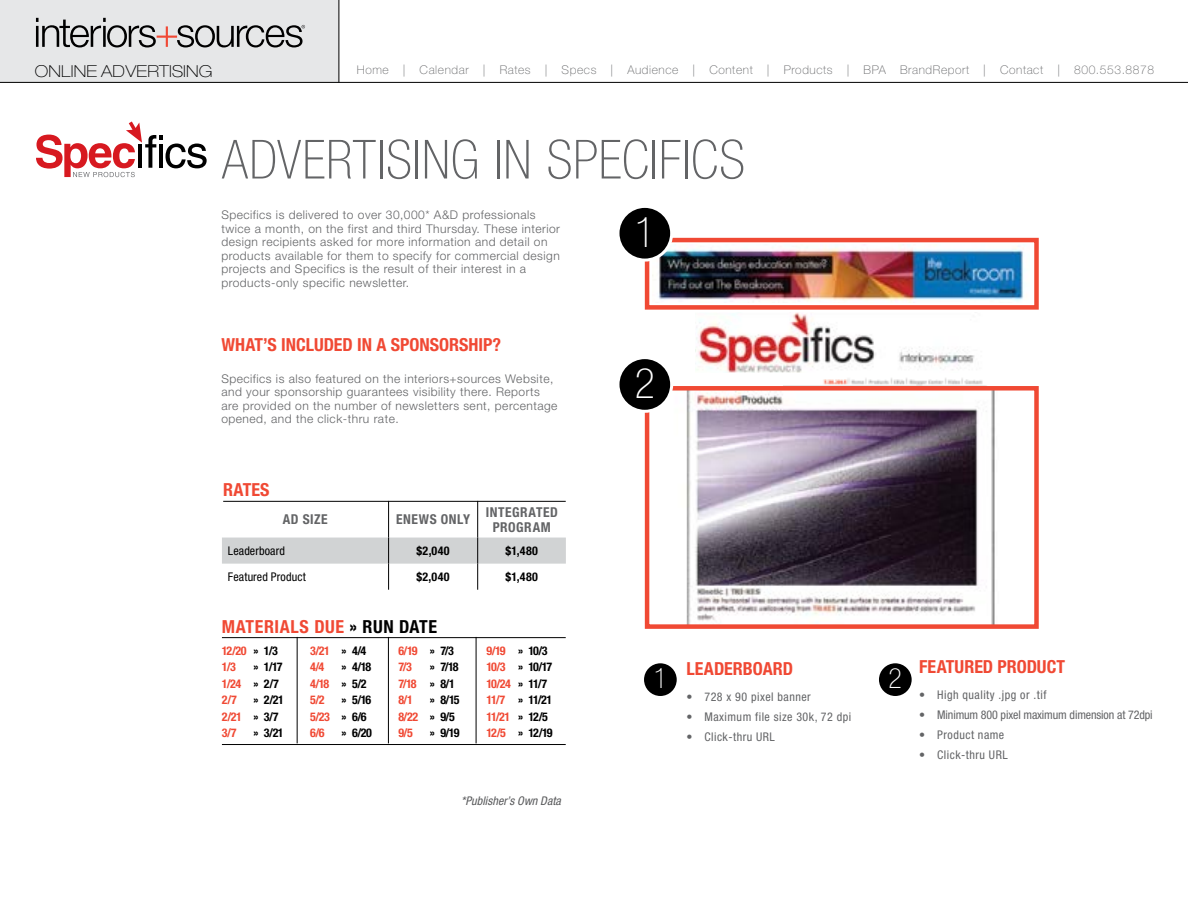
<style>
.page{position:relative;width:1188px;height:918px;background:#fff}
.page>*{position:absolute;margin:0;border:0;box-sizing:border-box;transform-origin:0 0}
.t1{font:100 condensed 54px "Helvetica Neue LT Std";letter-spacing:.01em;color:#636466}
.t2{font:100 condensed 42px "Helvetica Neue LT Std";color:#fff}
.t3{font:100 condensed 27.9px "Helvetica Neue LT Std";color:#fff}
.t4{font:700 condensed 18px "Helvetica Neue LT Std";color:#f04934}
.t5{font:700 condensed 18px "Helvetica Neue LT Std";letter-spacing:.035em;color:#f04934}
.t6{font:100 expanded 16.5px "Helvetica Neue LT Std";letter-spacing:.01em;color:#000}
.t7{font:700 condensed 13.65px/15px "Helvetica Neue LT Std";letter-spacing:.04em;color:#636466;text-align:center}
.t8{font:300 12px/13.5px "Helvetica Neue LT Std";letter-spacing:.04em;color:#636466}
.t9{font:700 condensed 12px/16.5px "Helvetica Neue LT Std";letter-spacing:-.085em;color:#000}
.t10{font:condensed 12px "Helvetica Neue LT Std";letter-spacing:.04em;color:#636466}
.t11{font:100 12px "Helvetica Neue LT Std";letter-spacing:.05em;color:#636466}
.t12{font:condensed 12px "Helvetica Neue LT Std";letter-spacing:-.01em;color:#636466}
.t13{font:700 condensed 12px/16.5px "Helvetica Neue LT Std";letter-spacing:-.065em;color:#f04934}
.t14{font:condensed 12px "Helvetica Neue LT Std";letter-spacing:.01em;color:#000}
.t15{font:italic condensed 12px "Helvetica Neue LT Std";letter-spacing:.005em;color:#58595b}
.s1{color:#000}
.s2{color:#f04934}
</style>
<div class="page">
<div style="left:0;top:0;width:339px;height:82px;background:#e6e7e8"></div>
<hr style="left:0;top:82px;width:1188px;height:1px;background:#000">
<svg style="left:36px;top:18px;width:269px;height:29px"></svg>
<hr style="left:339px;top:0;width:1px;height:82px;background:#000">
<div style="left:643px;top:662px;width:35px;height:36px;background:#000;border-radius:50%"></div>
<div style="left:641px;top:660px;width:39px;height:39px;border:3px solid #fff;border-radius:50%"></div>
<div style="left:877px;top:662px;width:36px;height:36px;background:#000;border-radius:50%"></div>
<div style="left:876px;top:660px;width:39px;height:39px;border:3px solid #fff;border-radius:50%"></div>
<hr style="left:388px;top:501px;width:1px;height:37px;background:#000">
<hr style="left:477px;top:501px;width:1px;height:37px;background:#000">
<svg style="left:222px;top:538px;width:344px;height:52px"></svg>
<hr style="left:223px;top:501px;width:343px;height:1px;background:#000">
<hr style="left:388px;top:637px;width:1px;height:106px;background:#000">
<hr style="left:297px;top:637px;width:1px;height:106px;background:#000">
<hr style="left:476px;top:637px;width:1px;height:106px;background:#000">
<hr style="left:222px;top:744px;width:344px;height:1px;background:#000">
<hr style="left:222px;top:637px;width:344px;height:1px;background:#000">
<svg style="left:36px;top:122px;width:171px;height:55px"></svg>
<img style="left:652px;top:245px;width:372px;height:58px">
<img style="left:686px;top:391px;width:309px;height:233px">
<div style="left:645px;top:238px;width:394px;height:72px;border:4px solid #f04934"></div>
<div style="left:618px;top:206px;width:54px;height:54px;background:#000;border-radius:50%"></div>
<div style="left:616px;top:205px;width:57px;height:57px;border:3px solid #fff;border-radius:50%"></div>
<img style="left:783px;top:378px;width:204px;height:8px">
<div style="left:645px;top:386px;width:394px;height:243px;border:4px solid #f04934"></div>
<div style="left:618px;top:358px;width:54px;height:53px;background:#000;border-radius:50%"></div>
<div style="left:616px;top:356px;width:57px;height:57px;border:3px solid #fff;border-radius:50%"></div>
<img style="left:696px;top:312px;width:279px;height:60px">
<h3 class="t6" style="left:35px;top:62px;width:179px">ONLINE ADVERTISING</h3>
<p class="t11" style="left:357px;top:63px;width:799px">Home | Calendar | Rates | Specs | Audience | Content | Products | BPA BrandReport | Contact | 800.553.8878</p>
<h1 class="t1" style="left:222px;top:129px;width:525px">ADVERTISING IN SPECIFICS</h1>
<p class="t8" style="left:221px;top:208px;width:340px">Specifics is delivered to over 30,000* A&amp;D professionals twice a month, on the first and third Thursday. These interior design recipients asked for more information and detail on products available for them to specify for commercial design projects and Specifics is the result of their interest in a products-only specific newsletter.</p>
<h3 class="t4" style="left:221px;top:334px;width:281px">WHAT’S INCLUDED IN A SPONSORSHIP?</h3>
<p class="t8" style="left:221px;top:372px;width:338px">Specifics is also featured on the interiors+sources Website, and your sponsorship guarantees visibility there. Reports are provided on the number of newsletters sent, percentage opened, and the click-thru rate.</p>
<h3 class="t4" style="left:223px;top:479px;width:48px">RATES</h3>
<p class="t7" style="left:283px;top:512px;width:46px">AD SIZE</p>
<p class="t7" style="left:396px;top:512px;width:75px">ENEWS ONLY</p>
<p class="t7" style="left:486px;top:504px;width:74px">INTEGRATED<br>PROGRAM</p>
<p class="t14" style="left:228px;top:544px;width:59px">Leaderboard</p>
<p class="t9" style="left:417px;top:542px;width:35px">$2,040</p>
<p class="t9" style="left:506px;top:542px;width:34px">$1,480</p>
<p class="t14" style="left:228px;top:570px;width:79px">Featured Product</p>
<p class="t9" style="left:417px;top:568px;width:35px">$2,040</p>
<p class="t9" style="left:506px;top:568px;width:34px">$1,480</p>
<h3 class="t5" style="left:222px;top:615px;width:217px">MATERIALS DUE <span class="s1">» RUN DATE</span></h3>
<p class="t13" style="left:222px;top:642px;width:57px">12/20 <span class="s1">» 1/3<br></span>1/3</p>
<p class="t9" style="left:222px;top:659px;width:62px;text-indent:32px">» 1/17<br><span class="s2">1/24</span> » 2/7<br><span class="s2">2/7</span></p>
<p class="t9" style="left:222px;top:692px;width:63px;text-indent:32px">» 2/21<br><span class="s2">2/21</span> » 3/7<br><span class="s2">3/7</span></p>
<p class="t9" style="left:253px;top:725px;width:32px">» 3/21</p>
<p class="t13" style="left:310px;top:642px;width:58px">3/21 <span class="s1">» 4/4<br></span>4/4</p>
<p class="t9" style="left:310px;top:659px;width:63px;text-indent:32px">» 4/18<br><span class="s2">4/18</span> » 5/2<br><span class="s2">5/2</span></p>
<p class="t9" style="left:310px;top:692px;width:63px;text-indent:32px">» 5/16<br><span class="s2">5/23</span> » 6/6<br><span class="s2">6/6</span></p>
<p class="t9" style="left:342px;top:725px;width:32px">» 6/20</p>
<p class="t13" style="left:398px;top:642px;width:57px">6/19 <span class="s1">» 7/3<br></span>7/3</p>
<p class="t9" style="left:398px;top:659px;width:62px;text-indent:32px">» 7/18<br><span class="s2">7/18</span> » 8/1<br><span class="s2">8/1</span></p>
<p class="t9" style="left:398px;top:692px;width:63px;text-indent:32px">» 8/15<br><span class="s2">8/22</span> » 9/5<br><span class="s2">9/5</span></p>
<p class="t9" style="left:430px;top:725px;width:31px">» 9/19</p>
<p class="t9" style="left:487px;top:642px;width:68px"><span class="s2">9/19</span> » 10/3<br><span class="s2">10/3</span> » 10/17<br><span class="s2">10/24</span> » 11/7<br><span class="s2">11/7</span> » 11/21<br><span class="s2">11/21</span> » 12/5<br><span class="s2">12/5</span> » 12/19</p>
<p class="t15" style="left:461px;top:794px;width:101px">*Publisher’s Own Data</p>
<h2 class="t2" style="left:635px;top:209px;width:22px">1</h2>
<h2 class="t2" style="left:635px;top:360px;width:22px">2</h2>
<h3 class="t4" style="left:687px;top:658px;width:108px">LEADERBOARD</h3>
<p class="t10" style="left:687px;top:690px;width:126px">• 728 x 90 pixel banner</p>
<p class="t10" style="left:687px;top:710px;width:166px">• Maximum file size 30k, 72 dpi</p>
<p class="t10" style="left:687px;top:730px;width:90px">• Click-thru URL</p>
<h3 class="t3" style="left:654px;top:663px;width:15px">1</h3>
<h3 class="t3" style="left:889px;top:663px;width:15px">2</h3>
<h3 class="t4" style="left:919px;top:656px;width:147px">FEATURED PRODUCT</h3>
<p class="t10" style="left:919px;top:687px;width:129px">• High quality .jpg or .tif</p>
<p class="t12" style="left:919px;top:708px;width:235px">• Minimum 800 pixel maximum dimension at 72dpi</p>
<p class="t10" style="left:919px;top:728px;width:87px">• Product name</p>
<p class="t10" style="left:919px;top:748px;width:90px">• Click-thru URL</p>
</div>
